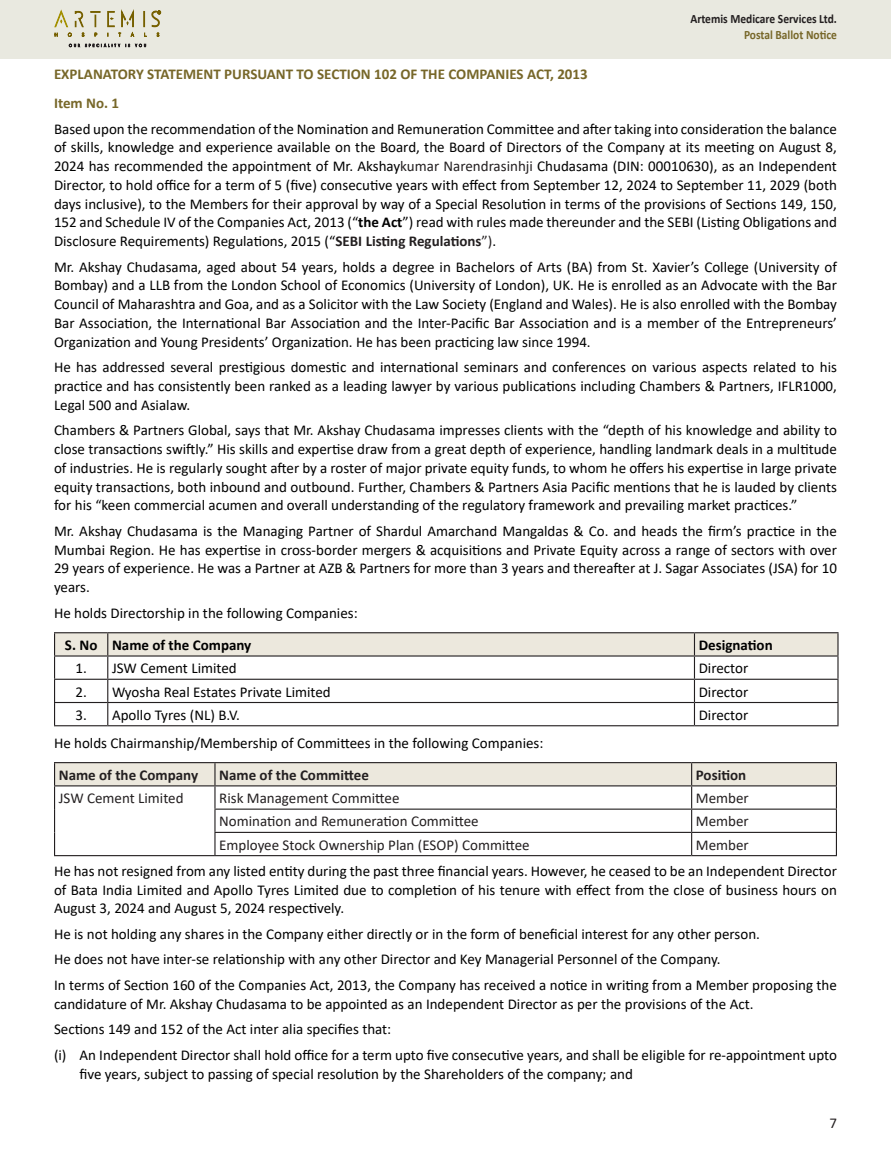
<style>
.page{position:relative;width:891px;height:1161px;background:#fff}
.page>*{position:absolute;margin:0;border:0;box-sizing:border-box;transform-origin:0 0}
.List_Paragraph{font:15px/18.8px "Calibri";color:#000;text-align:justify}
.t1{font:15px "Calibri";color:#231f20}
.t2{font:700 15px "Calibri";color:#776729}
.t3{font:700 15px "Calibri";color:#231f20}
.t4{font:700 15px "Calibri";color:#000}
.t5{font:700 12.75px "Calibri";color:#231f20;scale:.9 1}
.t6{font:700 12.75px "Calibri";color:#776729;scale:.9 1}
.s1{color:#231f20}
.s2{font-weight:700}
.s3{font-weight:700;color:#231f20}
</style>
<div class="page">
<div style="left:0;top:0;width:891px;height:58px;background:#e9e9e0"></div>
<svg style="left:69px;top:43px;width:77px;height:4px"></svg>
<svg style="left:54px;top:9px;width:107px;height:28px"></svg>
<hr style="left:54px;top:632px;width:54px;height:1px;background:#231f20">
<hr style="left:108px;top:632px;width:586px;height:1px;background:#231f20">
<hr style="left:694px;top:632px;width:145px;height:1px;background:#231f20">
<hr style="left:837px;top:633px;width:2px;height:22px;background:#231f20">
<hr style="left:694px;top:655px;width:145px;height:2px;background:#231f20">
<hr style="left:837px;top:657px;width:2px;height:22px;background:#231f20">
<hr style="left:694px;top:679px;width:145px;height:1px;background:#231f20">
<hr style="left:837px;top:680px;width:2px;height:22px;background:#231f20">
<hr style="left:694px;top:702px;width:145px;height:1px;background:#231f20">
<svg style="left:54px;top:633px;width:784px;height:92px"></svg>
<hr style="left:837px;top:703px;width:2px;height:22px;background:#231f20">
<hr style="left:54px;top:725px;width:54px;height:1px;background:#231f20">
<hr style="left:108px;top:725px;width:586px;height:1px;background:#231f20">
<hr style="left:694px;top:725px;width:145px;height:1px;background:#231f20">
<hr style="left:54px;top:762px;width:161px;height:1px;background:#231f20">
<hr style="left:215px;top:762px;width:477px;height:1px;background:#231f20">
<hr style="left:692px;top:762px;width:145px;height:1px;background:#231f20">
<svg style="left:54px;top:763px;width:783px;height:92px"></svg>
<hr style="left:54px;top:855px;width:161px;height:1px;background:#231f20">
<hr style="left:215px;top:855px;width:477px;height:1px;background:#231f20">
<hr style="left:692px;top:855px;width:145px;height:1px;background:#231f20">
<p class="t5" style="left:690px;top:10px;width:164px">Artemis Medicare Services Ltd.</p>
<p class="t6" style="left:744px;top:26px;width:105px">Postal Ballot Notice</p>
<p class="t2" style="left:54px;top:63px;width:535px">EXPLANATORY STATEMENT PURSUANT TO SECTION 102 OF THE COMPANIES ACT, 2013</p>
<p class="t2" style="left:54px;top:93px;width:67px">Item No. 1</p>
<p class="List_Paragraph" style="left:54px;top:119px;width:785px">Based upon the recommendation of the Nomination and Remuneration Committee and after taking into consideration the balance of skills, knowledge and experience available on the Board, the Board of Directors of the Company at its meeting on August 8, 2024 has recommended the appointment of Mr. Akshay<span class="s1">kumar Narendrasinhji</span> Chudasama (DIN: 00010630), as an Independent Director, to hold office for a term of 5 (five) consecutive years with effect from September 12, 2024 to September 11, 2029 (both days inclusive), to the Members for their approval by way of a Special Resolution in terms of the provisions of Sections 149, 150, 152 and Schedule IV of the Companies Act, 2013 (“<span class="s2">the Act</span>”) read with rules made thereunder and the SEBI (Listing Obligations and Disclosure Requirements) Regulations, 2015 (“<span class="s3">SEBI Listing Regulations</span><span class="s1">”)</span>.</p>
<p class="List_Paragraph" style="left:54px;top:257px;width:785px">Mr. Akshay Chudasama, aged about 54 years, holds a degree in Bachelors of Arts (BA) from St. Xavier’s College (University of Bombay) and a LLB from the London School of Economics (University of London), UK. He is enrolled as an Advocate with the Bar Council of Maharashtra and Goa, and as a Solicitor with the Law Society (England and Wales). He is also enrolled with the Bombay Bar Association, the International Bar Association and the Inter-Pacific Bar Association and is a member of the Entrepreneurs’ Organization and Young Presidents’ Organization. He has been practicing law since 1994.</p>
<p class="List_Paragraph" style="left:54px;top:358px;width:784px">He has addressed several prestigious domestic and international seminars and conferences on various aspects related to his practice and has consistently been ranked as a leading lawyer by various publications including Chambers &amp; Partners, IFLR1000, Legal 500 and Asialaw.</p>
<p class="List_Paragraph" style="left:54px;top:421px;width:785px">Chambers &amp; Partners Global, says that Mr. Akshay Chudasama impresses clients with the “depth of his knowledge and ability to close transactions swiftly.” His skills and expertise draw from a great depth of experience, handling landmark deals in a multitude of industries. He is regularly sought after by a roster of major private equity funds, to whom he offers his expertise in large private equity transactions, both inbound and outbound. Further, Chambers &amp; Partners Asia Pacific mentions that he is lauded by clients for his “keen commercial acumen and overall understanding of the regulatory framework and prevailing market practices.”</p>
<p class="List_Paragraph" style="left:54px;top:521px;width:785px">Mr. Akshay Chudasama is the Managing Partner of Shardul Amarchand Mangaldas &amp; Co. and heads the firm’s practice in the Mumbai Region. He has expertise in cross-border mergers &amp; acquisitions and Private Equity across a range of sectors with over 29 years of experience. He was a Partner at AZB &amp; Partners for more than 3 years and thereafter at J. Sagar Associates (JSA) for 10 years.</p>
<p class="List_Paragraph" style="left:54px;top:603px;width:305px">He holds Directorship in the following Companies:</p>
<p class="t4" style="left:65px;top:634px;width:34px">S. No</p>
<p class="t4" style="left:112px;top:634px;width:141px">Name of the Company</p>
<p class="t4" style="left:699px;top:634px;width:76px">Designation</p>
<p class="List_Paragraph" style="left:75px;top:659px;width:13px">1.</p>
<p class="List_Paragraph" style="left:112px;top:659px;width:126px">JSW Cement Limited</p>
<p class="List_Paragraph" style="left:699px;top:659px;width:51px">Director</p>
<p class="List_Paragraph" style="left:75px;top:682px;width:13px">2.</p>
<p class="List_Paragraph" style="left:112px;top:682px;width:220px">Wyosha Real Estates Private Limited</p>
<p class="List_Paragraph" style="left:699px;top:682px;width:51px">Director</p>
<p class="List_Paragraph" style="left:75px;top:705px;width:13px">3.</p>
<p class="List_Paragraph" style="left:112px;top:705px;width:129px">Apollo Tyres (NL) B.V.</p>
<p class="List_Paragraph" style="left:699px;top:705px;width:51px">Director</p>
<p class="List_Paragraph" style="left:54px;top:733px;width:491px">He holds Chairmanship/Membership of Committees in the following Companies:</p>
<p class="t3" style="left:59px;top:764px;width:141px">Name of the Company</p>
<p class="t3" style="left:219px;top:764px;width:151px">Name of the Committee</p>
<p class="t3" style="left:696px;top:764px;width:52px">Position</p>
<p class="t1" style="left:59px;top:788px;width:126px">JSW Cement Limited</p>
<p class="t1" style="left:219px;top:788px;width:182px">Risk Management Committee</p>
<p class="t1" style="left:696px;top:788px;width:54px">Member</p>
<p class="t1" style="left:219px;top:811px;width:261px">Nomination and Remuneration Committee</p>
<p class="t1" style="left:696px;top:811px;width:54px">Member</p>
<p class="t1" style="left:219px;top:834px;width:312px">Employee Stock Ownership Plan (ESOP) Committee</p>
<p class="t1" style="left:696px;top:834px;width:54px">Member</p>
<p class="List_Paragraph" style="left:54px;top:861px;width:785px">He has not resigned from any listed entity during the past three financial years. However, he ceased to be an Independent Director of Bata India Limited and Apollo Tyres Limited due to completion of his tenure with effect from the close of business hours on August 3, 2024 and August 5, 2024 respectively.</p>
<p class="List_Paragraph" style="left:54px;top:924px;width:708px">He is not holding any shares in the Company either directly or in the form of beneficial interest for any other person.</p>
<p class="List_Paragraph" style="left:54px;top:950px;width:668px">He does not have inter-se relationship with any other Director and Key Managerial Personnel of the Company.</p>
<p class="List_Paragraph" style="left:54px;top:975px;width:785px">In terms of Section 160 of the Companies Act, 2013, the Company has received a notice in writing from a Member proposing the candidature of Mr. Akshay Chudasama to be appointed as an Independent Director as per the provisions of the Act.</p>
<p class="List_Paragraph" style="left:54px;top:1019px;width:339px">Sections 149 and 152 of the Act inter alia specifies that:</p>
<p class="List_Paragraph" style="left:80px;top:1045px;width:759px;text-indent:-26px">(i) An Independent Director shall hold office for a term upto five consecutive years, and shall be eligible for re-appointment upto five years, subject to passing of special resolution by the Shareholders of the company; and</p>
<p class="t1" style="left:829px;top:1112px;width:9px">7</p>
</div>
